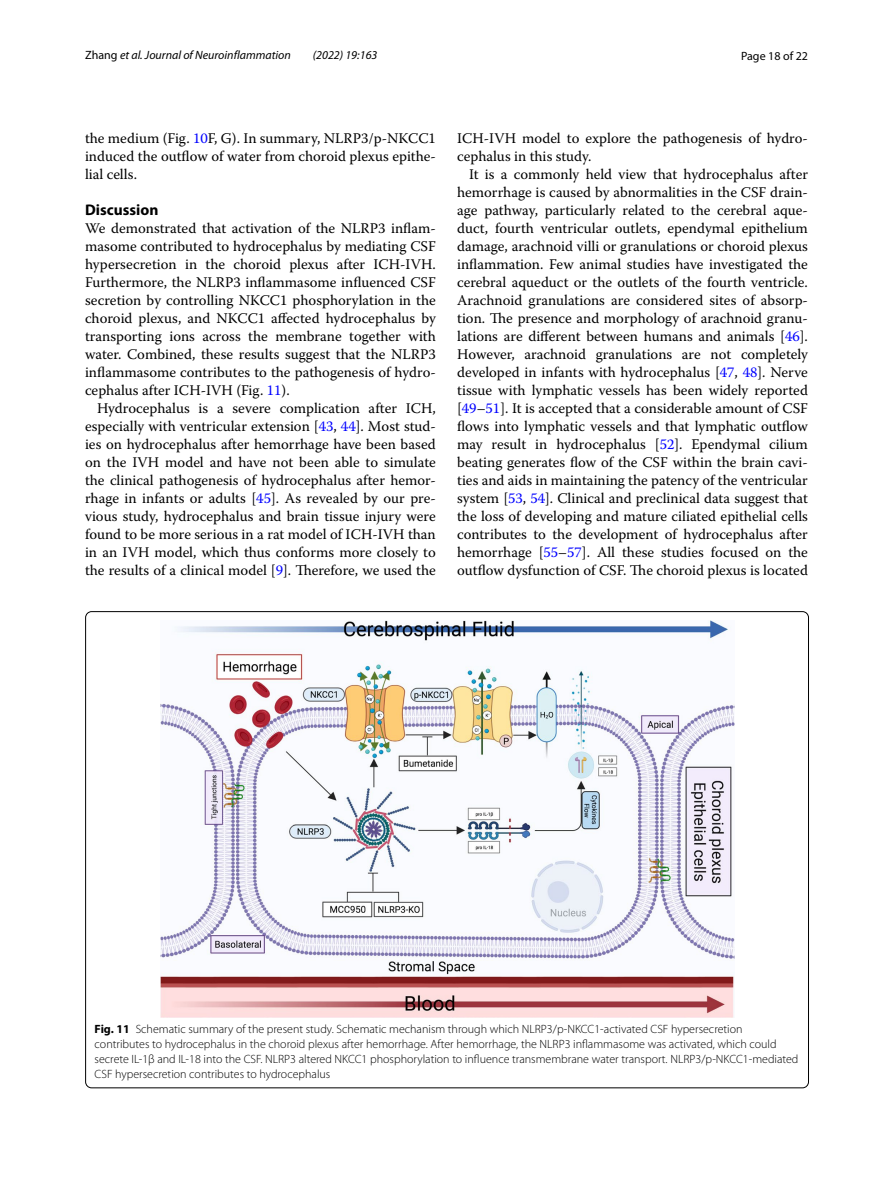
<style>
.page{position:relative;width:893px;height:1187px;background:#fff}
.page>*{position:absolute;margin:0;border:0;box-sizing:border-box;transform-origin:0 0}
.t1{font:700 15.45px "Myriad Pro";color:#000}
.t2{font:14.7px/18px "Warnock Pro";color:#000;text-align:justify}
.t3{font:300 12px/15px "Myriad Pro";color:#000}
.t4{font:italic 12px "Myriad Pro";color:#000}
.t5{font:12px "Myriad Pro";color:#000}
.s1{font-style:normal}
.s2{color:#00f}
.s3{font-weight:700}
</style>
<div class="page">
<img style="left:160px;top:620px;width:574px;height:397px">
<p class="t4" style="left:85px;top:48px;width:207px"><span class="s1">Zhang</span> et al. Journal of Neuroinflammation</p>
<p class="t4" style="left:313px;top:48px;width:66px">(2022) 19:163</p>
<p class="t5" style="left:741px;top:48px;width:68px">Page 18 of 22</p>
<p class="t2" style="left:85px;top:128px;width:352px">the medium (Fig. <span class="s2">10</span>F, G). In summary, NLRP3/p-NKCC1 induced the outflow of water from choroid plexus epithe&shy;lial cells.</p>
<p class="t1" style="left:85px;top:199px;width:75px">Discussion</p>
<p class="t2" style="left:85px;top:218px;width:352px">We demonstrated that activation of the NLRP3 inflam&shy;masome contributed to hydrocephalus by mediating CSF hypersecretion in the choroid plexus after ICH-IVH.<br>Furthermore, the NLRP3 inflammasome influenced CSF secretion by controlling NKCC1 phosphorylation in the choroid plexus, and NKCC1 affected hydrocephalus by transporting ions across the membrane together with water. Combined, these results suggest that the NLRP3 inflammasome contributes to the pathogenesis of hydro&shy;cephalus after ICH-IVH (Fig. <span class="s2">11</span>).</p>
<p class="t2" style="left:85px;top:398px;width:352px;text-indent:12px">Hydrocephalus is a severe complication after ICH, especially with ventricular extension [<span class="s2">43</span>, <span class="s2">44</span>]. Most stud&shy;ies on hydrocephalus after hemorrhage have been based on the IVH model and have not been able to simulate the clinical pathogenesis of hydrocephalus after hemor&shy;rhage in infants or adults [<span class="s2">45</span>]. As revealed by our pre&shy;vious study, hydrocephalus and brain tissue injury were found to be more serious in a rat model of ICH-IVH than in an IVH model, which thus conforms more closely to the results of a clinical model [<span class="s2">9</span>]. Therefore, we used the</p>
<p class="t2" style="left:457px;top:128px;width:352px">ICH-IVH model to explore the pathogenesis of hydro&shy;cephalus in this study.</p>
<p class="t2" style="left:457px;top:164px;width:352px;text-indent:12px">It is a commonly held view that hydrocephalus after hemorrhage is caused by abnormalities in the CSF drain&shy;age pathway, particularly related to the cerebral aque&shy;duct, fourth ventricular outlets, ependymal epithelium damage, arachnoid villi or granulations or choroid plexus inflammation. Few animal studies have investigated the cerebral aqueduct or the outlets of the fourth ventricle.<br>Arachnoid granulations are considered sites of absorp&shy;tion. The presence and morphology of arachnoid granu&shy;lations are different between humans and animals [<span class="s2">46</span>].<br>However, arachnoid granulations are not completely developed in infants with hydrocephalus [<span class="s2">47</span>, <span class="s2">48</span>]. Nerve tissue with lymphatic vessels has been widely reported [<span class="s2">49</span>–<span class="s2">51</span>]. It is accepted that a considerable amount of CSF flows into lymphatic vessels and that lymphatic outflow may result in hydrocephalus [<span class="s2">52</span>]. Ependymal cilium beating generates flow of the CSF within the brain cavi&shy;ties and aids in maintaining the patency of the ventricular system [<span class="s2">53</span>, <span class="s2">54</span>]. Clinical and preclinical data suggest that the loss of developing and mature ciliated epithelial cells contributes to the development of hydrocephalus after hemorrhage [<span class="s2">55</span>–<span class="s2">57</span>]. All these studies focused on the outflow dysfunction of CSF. The choroid plexus is located</p>
<p class="t3" style="left:95px;top:1021px;width:705px"><span class="s3">Fig. 11</span> Schematic summary of the present study. Schematic mechanism through which NLRP3/p-NKCC1-activated CSF hypersecretion contributes to hydrocephalus in the choroid plexus after hemorrhage. After hemorrhage, the NLRP3 inflammasome was activated, which could secrete IL-1β and IL-18 into the CSF. NLRP3 altered NKCC1 phosphorylation to influence transmembrane water transport. NLRP3/p-NKCC1-mediated CSF hypersecretion contributes to hydrocephalus</p>
</div>
